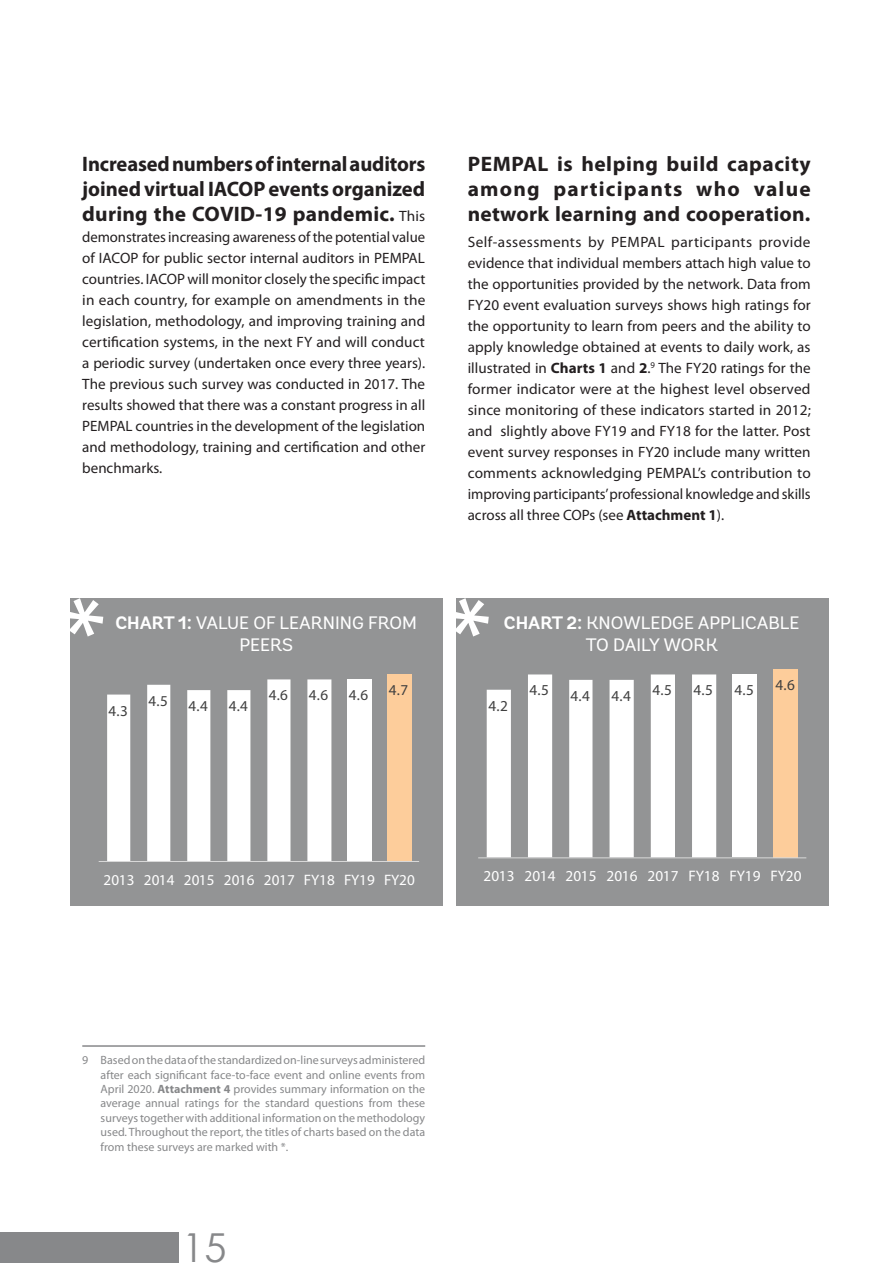
<style>
.page{position:relative;width:893px;height:1263px;background:#fff}
.page>*{position:absolute;margin:0;border:0;box-sizing:border-box;transform-origin:0 0}
.t1{font:39.9px "Century Gothic";color:#87888a}
.Body_text{font:700 21px/25.2px "Myriad Pro";letter-spacing:.01em;color:#231f20;text-align:justify}
.t2{font:18px/21.6px "Andes";color:#fff;text-align:center}
.t3{font:15.3px "Myriad Pro";letter-spacing:.015em;color:#fff}
.t4{font:15.3px "Myriad Pro";color:#404040}
.t5{font:15.15px "Myriad Pro";letter-spacing:.015em;color:#fff}
.t6{font:15.15px "Myriad Pro";color:#404040}
.Body_text-2{font:15px/21px "Myriad Pro";color:#231f20;text-align:justify}
.footnote{font:12px/14.4px "Myriad Pro";color:#87888a;text-align:justify}
.s1{font-weight:400;font-size:15px}
.s2{font-weight:700}
</style>
<div class="page">
<div style="left:0;top:1232px;width:179px;height:31px;background:#87888a"></div>
<hr style="left:82px;top:1045px;width:343px;height:2px;background:#87888a">
<div style="left:70px;top:599px;width:373px;height:307px;background:#939495"></div>
<svg style="left:70px;top:598px;width:33px;height:38px"></svg>
<div style="left:347px;top:679px;width:24px;height:183px;background:#fff"></div>
<div style="left:387px;top:674px;width:25px;height:188px;background:#fdcd9b"></div>
<svg style="left:107px;top:679px;width:224px;height:182px"></svg>
<hr style="left:99px;top:861px;width:320px;height:1px;background:#d9d9d9">
<div style="left:456px;top:599px;width:372px;height:307px;background:#939495"></div>
<svg style="left:456px;top:598px;width:33px;height:38px"></svg>
<div style="left:732px;top:674px;width:25px;height:183px;background:#fff"></div>
<div style="left:774px;top:669px;width:24px;height:188px;background:#fdcd9b"></div>
<svg style="left:487px;top:674px;width:229px;height:183px"></svg>
<hr style="left:478px;top:857px;width:328px;height:1px;background:#d9d9d9">
<p class="Body_text" style="left:82px;top:151px;width:345px">Increased numbers of internal auditors joined virtual IACOP events organized during the COVID-19 pandemic. <span class="s1">This</span></p>
<p class="Body_text-2" style="left:82px;top:227px;width:345px">demonstrates increasing awareness of the potential value of IACOP for public sector internal auditors in PEMPAL countries. IACOP will monitor closely the specific impact in each country, for example on amendments in the legislation, methodology, and improving training and certification systems, in the next FY and will conduct a periodic survey (undertaken once every three years).<br>The previous such survey was conducted in 2017. The results showed that there was a constant progress in all PEMPAL countries in the development of the legislation and methodology, training and certification and other benchmarks.</p>
<p class="Body_text" style="left:468px;top:151px;width:344px">PEMPAL is helping build capacity among participants who value network learning and cooperation.</p>
<p class="Body_text-2" style="left:468px;top:231px;width:345px">Self-assessments by PEMPAL participants provide evidence that individual members attach high value to the opportunities provided by the network. Data from FY20 event evaluation surveys shows high ratings for the opportunity to learn from peers and the ability to apply knowledge obtained at events to daily work, as illustrated in <span class="s2">Charts 1</span> and <span class="s2">2</span>.<sup>9</sup> The FY20 ratings for the former indicator were at the highest level observed since monitoring of these indicators started in 2012; and slightly above FY19 and FY18 for the latter. Post event survey responses in FY20 include many written comments acknowledging PEMPAL’s contribution to improving participants’ professional knowledge and skills across all three COPs (see <span class="s2">Attachment 1</span>).</p>
<p class="t2" style="left:116px;top:612px;width:303px"><span class="s2">CHART 1:</span> VALUE OF LEARNING FROM<br>PEERS</p>
<p class="t2" style="left:504px;top:612px;width:297px"><span class="s2">CHART 2:</span> KNOWLEDGE APPLICABLE<br>TO DAILY WORK</p>
<p class="t6" style="left:108px;top:701px;width:21px">4.3</p>
<p class="t6" style="left:149px;top:691px;width:21px">4.5</p>
<p class="t6" style="left:189px;top:696px;width:21px">4.4</p>
<p class="t6" style="left:229px;top:696px;width:21px">4.4</p>
<p class="t6" style="left:269px;top:686px;width:21px">4.6</p>
<p class="t6" style="left:309px;top:686px;width:21px">4.6</p>
<p class="t6" style="left:349px;top:686px;width:21px">4.6</p>
<p class="t6" style="left:389px;top:681px;width:21px">4.7</p>
<p class="t4" style="left:488px;top:696px;width:21px">4.2</p>
<p class="t4" style="left:529px;top:681px;width:21px">4.5</p>
<p class="t4" style="left:570px;top:686px;width:21px">4.4</p>
<p class="t4" style="left:611px;top:686px;width:21px">4.4</p>
<p class="t4" style="left:652px;top:681px;width:21px">4.5</p>
<p class="t4" style="left:693px;top:681px;width:21px">4.5</p>
<p class="t4" style="left:734px;top:681px;width:21px">4.5</p>
<p class="t4" style="left:775px;top:675px;width:21px">4.6</p>
<p class="t5" style="left:104px;top:871px;width:313px">2013 2014 2015 2016 2017 FY18 FY19 FY20</p>
<p class="t3" style="left:483px;top:867px;width:320px">2013 2014 2015 2016 2017 FY18 FY19 FY20</p>
<p class="footnote" style="left:82px;top:1053px;width:8px">9</p>
<p class="footnote" style="left:101px;top:1053px;width:326px">Based on the data of the standardized on-line surveys administered after each significant face-to-face event and online events from April 2020. <span class="s2">Attachment 4</span> provides summary information on the average annual ratings for the standard questions from these surveys together with additional information on the methodology used. Throughout the report, the titles of charts based on the data from these surveys are marked with *.</p>
<h1 class="t1" style="left:182px;top:1219px;width:46px">15</h1>
</div>
